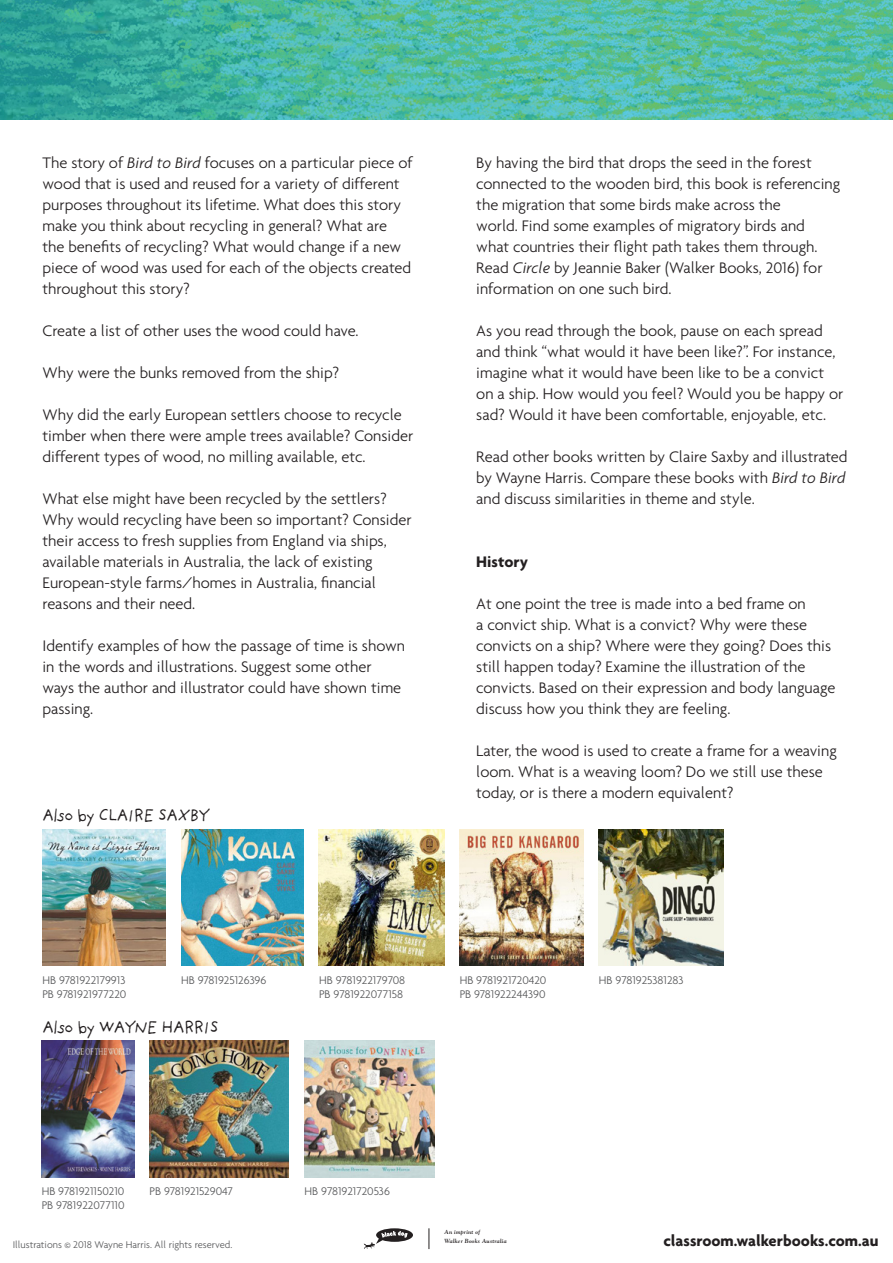
<style>
.page{position:relative;width:893px;height:1263px;background:#fff}
.page>*{position:absolute;margin:0;border:0;box-sizing:border-box;transform-origin:0 0}
.t1{font:18px "Providence Sans";letter-spacing:-.09em;color:#231f20}
.t2{font:300 16.5px/21px "Agenda";color:#231f20}
.t3{font:700 16.5px "Agenda";color:#231f20}
.t4{font:300 12px/14.4px "Agenda";color:#58595b}
.t5{font:300 10.5px "Agenda";color:#58595b}
.t6{font:5.85px "Goudy Bold Italic Os F";letter-spacing:.03em;color:#231f20}
.s1{font-style:italic}
</style>
<div class="page">
<img style="left:0;top:0;width:893px;height:119px">
<img style="left:42px;top:1041px;width:93px;height:137px">
<img style="left:42px;top:829px;width:124px;height:137px">
<img style="left:181px;top:829px;width:122px;height:137px">
<img style="left:319px;top:829px;width:126px;height:137px">
<img style="left:460px;top:829px;width:124px;height:137px">
<img style="left:599px;top:829px;width:124px;height:137px">
<img style="left:150px;top:1041px;width:139px;height:137px">
<img style="left:305px;top:1041px;width:130px;height:137px">
<svg style="left:429px;top:1228px;width:1px;height:21px"></svg>
<svg style="left:364px;top:1228px;width:49px;height:21px"></svg>
<p class="t2" style="left:43px;top:152px;width:372px">The story of <span class="s1">Bird to Bird</span> focuses on a particular piece of wood that is used and reused for a variety of different purposes throughout its lifetime. What does this story make you think about recycling in general? What are the benefits of recycling? What would change if a new piece of wood was used for each of the objects created throughout this story?</p>
<p class="t2" style="left:43px;top:320px;width:318px">Create a list of other uses the wood could have.</p>
<p class="t2" style="left:43px;top:362px;width:298px">Why were the bunks removed from the ship?</p>
<p class="t2" style="left:43px;top:404px;width:372px">Why did the early European settlers choose to recycle timber when there were ample trees available? Consider different types of wood, no milling available, etc.</p>
<p class="t2" style="left:43px;top:488px;width:371px">What else might have been recycled by the settlers?<br>Why would recycling have been so important? Consider their access to fresh supplies from England via ships, available materials in Australia, the lack of existing European-style farms/homes in Australia, financial reasons and their need.</p>
<p class="t2" style="left:43px;top:635px;width:364px">Identify examples of how the passage of time is shown in the words and illustrations. Suggest some other ways the author and illustrator could have shown time passing.</p>
<p class="t1" style="left:42px;top:805px;width:170px">Also by CLAIRE SAXBY</p>
<p class="t2" style="left:476px;top:152px;width:365px">By having the bird that drops the seed in the forest connected to the wooden bird, this book is referencing the migration that some birds make across the<br>world. Find some examples of migratory birds and what countries their flight path takes them through.<br>Read <span class="s1">Circle</span> by Jeannie Baker (Walker Books, 2016) for information on one such bird.</p>
<p class="t2" style="left:476px;top:320px;width:369px">As you read through the book, pause on each spread and think “what would it have been like?”. For instance, imagine what it would have been like to be a convict on a ship. How would you feel? Would you be happy or sad? Would it have been comfortable, enjoyable, etc.</p>
<p class="t2" style="left:476px;top:446px;width:373px">Read other books written by Claire Saxby and illustrated by Wayne Harris. Compare these books with <span class="s1">Bird to Bird </span>and discuss similarities in theme and style.</p>
<p class="t3" style="left:476px;top:551px;width:53px">History</p>
<p class="t2" style="left:476px;top:593px;width:361px">At one point the tree is made into a bed frame on<br>a convict ship. What is a convict? Why were these convicts on a ship? Where were they going? Does this still happen today? Examine the illustration of the convicts. Based on their expression and body language discuss how you think they are feeling.</p>
<p class="t2" style="left:476px;top:740px;width:362px">Later, the wood is used to create a frame for a weaving loom. What is a weaving loom? Do we still use these today, or is there a modern equivalent?</p>
<p class="t4" style="left:42px;top:972px;width:84px">HB 9781922179913</p>
<p class="t4" style="left:181px;top:972px;width:87px">HB 9781925126396</p>
<p class="t4" style="left:42px;top:987px;width:85px">PB 9781921977220</p>
<p class="t1" style="left:42px;top:1016px;width:179px">Also by WAYNE HARRIS</p>
<p class="t4" style="left:319px;top:972px;width:88px">HB 9781922179708<br>PB 9781922077158</p>
<p class="t4" style="left:460px;top:972px;width:88px">HB 9781921720420</p>
<p class="t4" style="left:599px;top:972px;width:86px">HB 9781925381283</p>
<p class="t4" style="left:460px;top:987px;width:87px">PB 9781922244390</p>
<p class="t4" style="left:42px;top:1183px;width:84px">HB 9781921150210<br>PB 9781922077110</p>
<p class="t4" style="left:150px;top:1183px;width:85px">PB 9781921529047</p>
<p class="t4" style="left:305px;top:1183px;width:87px">HB 9781921720536</p>
<p class="t6" style="left:444px;top:1229px;width:37px">An imprint of</p>
<p class="t5" style="left:13px;top:1238px;width:221px">Illustrations © 2018 Wayne Harris. All rights reserved.</p>
<p class="t6" style="left:444px;top:1237px;width:64px">Walker Books Australia</p>
<p class="t3" style="left:663px;top:1230px;width:217px">classroom.walkerbooks.com.au</p>
</div>
